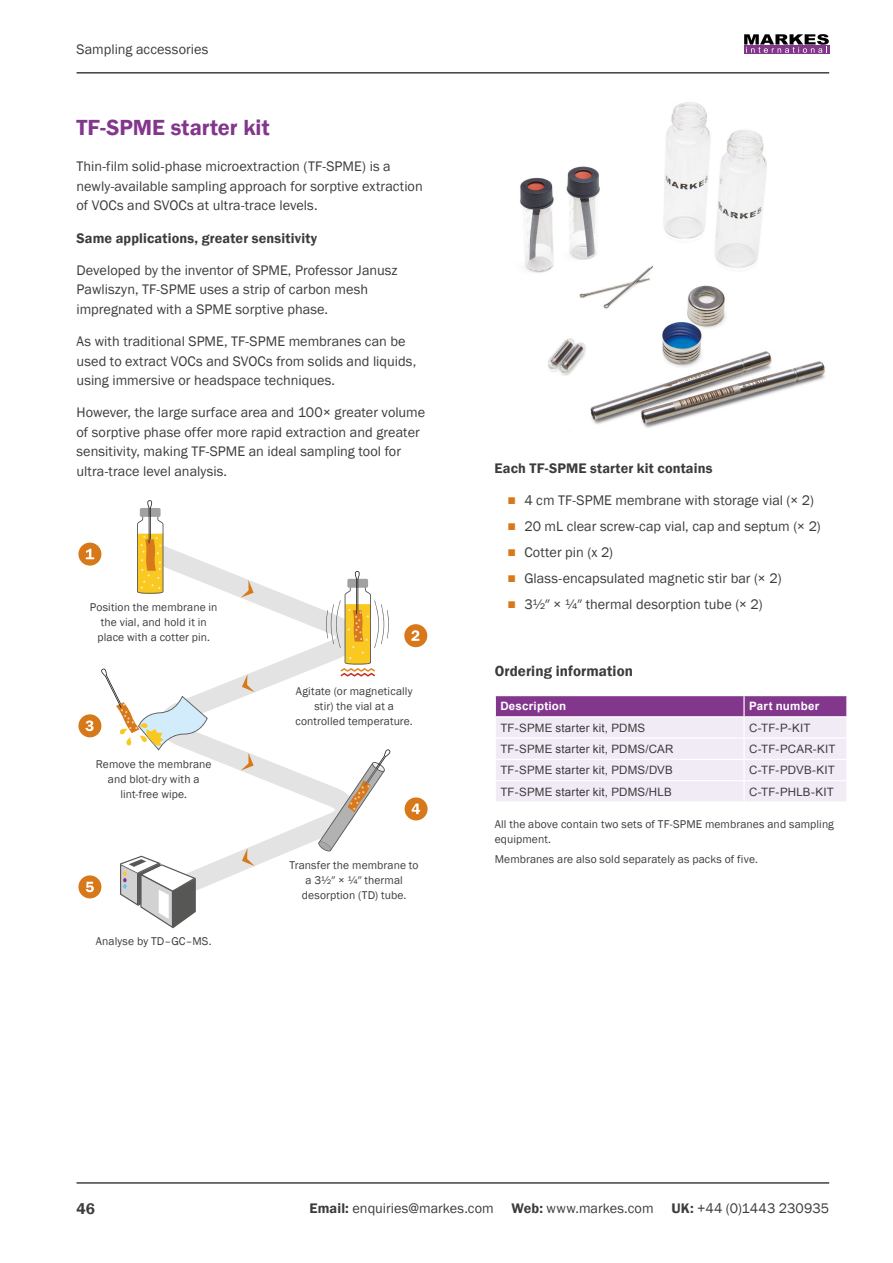
<style>
.page{position:relative;width:893px;height:1263px;background:#fff}
.page>*{position:absolute;margin:0;border:0;box-sizing:border-box;transform-origin:0 0}
.t1{font:600 22.5px "Franklin Gothic";color:#82368c}
.t2{font:600 15.75px "Franklin Gothic";color:#3c3c3b}
.t3{font:600 15px "Franklin Gothic";letter-spacing:.005em;color:#3c3c3b}
.t4{font:14.25px/19.5px "Franklin Gothic";color:#3c3c3b}
.t5{font:600 14.25px "Franklin Gothic";letter-spacing:.01em;color:#3c3c3b}
.t6{font:11.55px/15px "Franklin Gothic";letter-spacing:.01em;color:#3c3c3b;text-align:center}
.t7{font:11.55px "Arial";letter-spacing:.015em;color:#3c3c3b}
.t8{font:700 11.55px "Arial";letter-spacing:.02em;color:#fff}
.s1{color:#d7781b}
.s2{font-weight:600}
</style>
<div class="page">
<hr style="left:77px;top:1182px;width:752px;height:1px;background:#000">
<hr style="left:77px;top:72px;width:752px;height:1px;background:#000">
<div style="left:744px;top:46px;width:85px;height:8px;background:#82368c"></div>
<svg style="left:744px;top:34px;width:85px;height:19px"></svg>
<svg style="left:163px;top:543px;width:163px;height:348px"></svg>
<div style="left:78px;top:543px;width:23px;height:23px;background:#d7781b;border-radius:50%"></div>
<svg style="left:86px;top:549px;width:8px;height:10px"></svg>
<div style="left:404px;top:624px;width:23px;height:23px;background:#d7781b;border-radius:50%"></div>
<svg style="left:411px;top:630px;width:8px;height:11px"></svg>
<div style="left:78px;top:714px;width:23px;height:23px;background:#d7781b;border-radius:50%"></div>
<svg style="left:85px;top:720px;width:9px;height:11px"></svg>
<div style="left:405px;top:797px;width:23px;height:23px;background:#d7781b;border-radius:50%"></div>
<svg style="left:412px;top:803px;width:8px;height:11px"></svg>
<div style="left:78px;top:875px;width:23px;height:23px;background:#d7781b;border-radius:50%"></div>
<svg style="left:86px;top:882px;width:8px;height:10px"></svg>
<svg style="left:241px;top:580px;width:13px;height:18px"></svg>
<svg style="left:241px;top:753px;width:13px;height:17px"></svg>
<svg style="left:242px;top:674px;width:13px;height:18px"></svg>
<svg style="left:242px;top:848px;width:13px;height:18px"></svg>
<svg style="left:137px;top:500px;width:26px;height:94px"></svg>
<svg style="left:326px;top:571px;width:63px;height:106px"></svg>
<svg style="left:101px;top:669px;width:107px;height:82px"></svg>
<svg style="left:120px;top:856px;width:76px;height:72px"></svg>
<svg style="left:318px;top:749px;width:72px;height:104px"></svg>
<svg style="left:495px;top:696px;width:352px;height:105px;background:#dbc8e1"></svg>
<hr style="left:495px;top:716px;width:249px;height:1px;background:#fff">
<hr style="left:744px;top:716px;width:103px;height:1px;background:#fff">
<hr style="left:743px;top:717px;width:2px;height:20px;background:#fff">
<hr style="left:495px;top:737px;width:249px;height:2px;background:#fff">
<hr style="left:744px;top:737px;width:103px;height:2px;background:#fff">
<hr style="left:743px;top:739px;width:2px;height:20px;background:#fff">
<hr style="left:495px;top:759px;width:249px;height:1px;background:#fff">
<hr style="left:744px;top:759px;width:103px;height:1px;background:#fff">
<hr style="left:743px;top:760px;width:2px;height:20px;background:#fff">
<hr style="left:495px;top:780px;width:249px;height:1px;background:#fff">
<hr style="left:744px;top:780px;width:103px;height:1px;background:#fff">
<hr style="left:743px;top:781px;width:2px;height:20px;background:#fff">
<img style="left:520px;top:102px;width:305px;height:326px">
<p class="t4" style="left:77px;top:40px;width:134px">Sampling accessories</p>
<h1 class="t1" style="left:77px;top:113px;width:195px">TF-SPME starter kit</h1>
<p class="t4" style="left:77px;top:157px;width:348px">Thin-film solid-phase microextraction (TF-SPME) is a newly-available sampling approach for sorptive extraction of VOCs and SVOCs at ultra-trace levels.</p>
<p class="t5" style="left:77px;top:229px;width:242px">Same applications, greater sensitivity</p>
<p class="t4" style="left:77px;top:261px;width:323px">Developed by the inventor of SPME, Professor Janusz<br>Pawliszyn, TF-SPME uses a strip of carbon mesh impregnated with a SPME sorptive phase.</p>
<p class="t4" style="left:77px;top:332px;width:341px">As with traditional SPME, TF-SPME membranes can be used to extract VOCs and SVOCs from solids and liquids, using immersive or headspace techniques.</p>
<p class="t4" style="left:77px;top:403px;width:350px">However, the large surface area and 100× greater volume of sorptive phase offer more rapid extraction and greater sensitivity, making TF-SPME an ideal sampling tool for ultra-trace level analysis.</p>
<p class="t6" style="left:90px;top:600px;width:129px">Position the membrane in the vial, and hold it in place with a cotter pin.</p>
<p class="t6" style="left:96px;top:757px;width:117px">Remove the membrane and blot-dry with a lint-free wipe.</p>
<p class="t6" style="left:96px;top:934px;width:117px">Analyse by TD–GC–MS.</p>
<p class="t6" style="left:295px;top:684px;width:119px">Agitate (or magnetically stir) the vial at a controlled temperature.</p>
<p class="t6" style="left:290px;top:858px;width:130px">Transfer the membrane to a 3½″ × ¼″ thermal desorption (TD) tube.</p>
<p class="t5" style="left:495px;top:459px;width:219px">Each TF-SPME starter kit contains</p>
<p class="t4" style="left:507px;top:491px;width:308px"><span class="s1">■</span> 4 cm TF-SPME membrane with storage vial (× 2)</p>
<p class="t4" style="left:507px;top:517px;width:315px"><span class="s1">■</span> 20 mL clear screw-cap vial, cap and septum (× 2)</p>
<p class="t4" style="left:507px;top:543px;width:107px"><span class="s1">■</span> Cotter pin (x 2)</p>
<p class="t4" style="left:507px;top:569px;width:276px"><span class="s1">■</span> Glass-encapsulated magnetic stir bar (× 2)</p>
<p class="t4" style="left:507px;top:594px;width:257px"><span class="s1">■</span> 3½″ × ¼″ thermal desorption tube (× 2)</p>
<p class="t3" style="left:495px;top:661px;width:140px">Ordering information</p>
<p class="t8" style="left:500px;top:699px;width:67px">Description</p>
<p class="t8" style="left:749px;top:699px;width:72px">Part number</p>
<p class="t7" style="left:500px;top:720px;width:146px">TF-SPME starter kit, PDMS</p>
<p class="t7" style="left:749px;top:720px;width:63px">C-TF-P-KIT</p>
<p class="t7" style="left:500px;top:741px;width:175px">TF-SPME starter kit, PDMS/CAR</p>
<p class="t7" style="left:749px;top:741px;width:88px">C-TF-PCAR-KIT</p>
<p class="t7" style="left:500px;top:763px;width:174px">TF-SPME starter kit, PDMS/DVB</p>
<p class="t7" style="left:749px;top:763px;width:87px">C-TF-PDVB-KIT</p>
<p class="t7" style="left:500px;top:784px;width:173px">TF-SPME starter kit, PDMS/HLB</p>
<p class="t7" style="left:749px;top:784px;width:86px">C-TF-PHLB-KIT</p>
<p class="t6" style="left:495px;top:818px;width:341px;line-height:14.1px;text-align:left">All the above contain two sets of TF-SPME membranes and sampling equipment.</p>
<p class="t6" style="left:495px;top:852px;width:265px">Membranes are also sold separately as packs of five.</p>
<p class="t2" style="left:77px;top:1199px;width:20px">46</p>
<p class="t4" style="left:309px;top:1199px;width:186px"><span class="s2">Email:</span> enquiries@markes.com</p>
<p class="t4" style="left:512px;top:1199px;width:319px"><span class="s2">Web:</span> www.markes.com <span class="s2">UK:</span> +44 (0)1443 230935</p>
</div>
